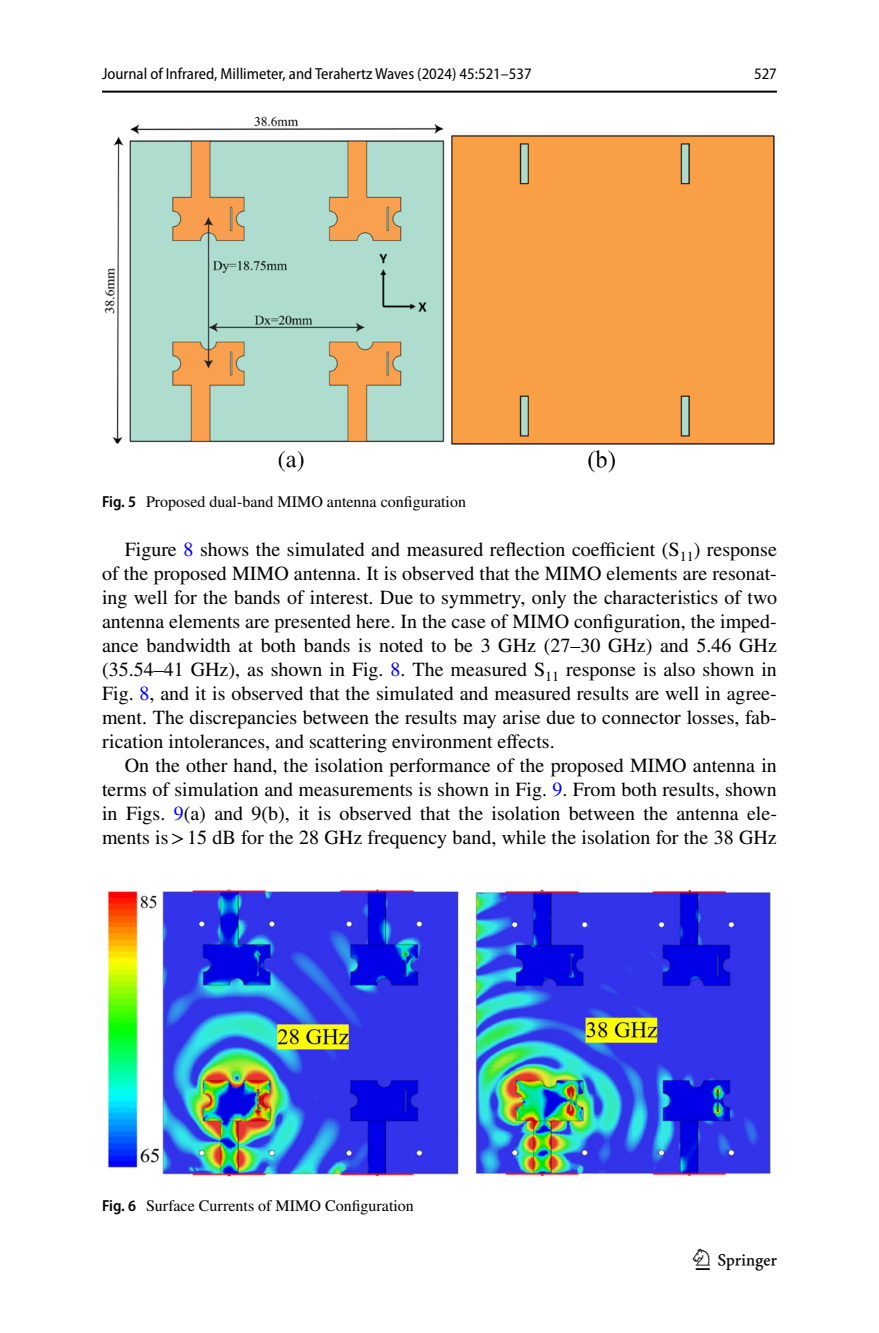
<style>
.page{position:relative;width:879px;height:1333px;background:#fff}
.page>*{position:absolute;margin:0;border:0;box-sizing:border-box;transform-origin:0 0}
.t1{font:30px "Springnew Regular 3";color:#000}
.t2{font:20px/24px "STIX";color:#000;text-align:justify}
.t3{font:16px "STIX";color:#000}
.t4{font:semi-condensed 16px "Myriad Pro";color:#000}
.s1{font-family:"Myriad Pro";font-weight:600;font-stretch:semi-condensed}
.s2{color:#00f}
</style>
<div class="page">
<hr style="left:102px;top:91px;width:675px;height:2px;background:#000">
<img style="left:105px;top:116px;width:669px;height:356px">
<img style="left:108px;top:889px;width:663px;height:287px">
<p class="t4" style="left:102px;top:65px;width:431px">Journal of Infrared, Millimeter, and Terahertz Waves (2024) 45:521–537</p>
<p class="t3" style="left:102px;top:490px;width:365px"><span class="s1">Fig. 5</span> Proposed dual-band MIMO antenna configuration</p>
<p class="t4" style="left:754px;top:65px;width:24px">527</p>
<p class="t2" style="left:102px;top:539px;width:676px;text-indent:23px">Figure <span class="s2">8</span> shows the simulated and measured reflection coefficient (S<sub>11</sub>) response of the proposed MIMO antenna. It is observed that the MIMO elements are resonat&shy;ing well for the bands of interest. Due to symmetry, only the characteristics of two antenna elements are presented here. In the case of MIMO configuration, the imped&shy;ance bandwidth at both bands is noted to be 3 GHz (27–30 GHz) and 5.46 GHz (35.54–41 GHz), as shown in Fig. <span class="s2">8</span>. The measured S<sub>11</sub> response is also shown in Fig. <span class="s2">8</span>, and it is observed that the simulated and measured results are well in agree&shy;ment. The discrepancies between the results may arise due to connector losses, fab&shy;rication intolerances, and scattering environment effects.</p>
<p class="t2" style="left:102px;top:755px;width:676px;text-indent:23px">On the other hand, the isolation performance of the proposed MIMO antenna in terms of simulation and measurements is shown in Fig. <span class="s2">9</span>. From both results, shown in Figs. <span class="s2">9</span>(a) and 9(b), it is observed that the isolation between the antenna ele&shy;ments is&gt;15 dB for the 28 GHz frequency band, while the isolation for the 38 GHz</p>
<p class="t3" style="left:102px;top:1194px;width:313px"><span class="s1">Fig. 6</span> Surface Currents of MIMO Configuration</p>
<h1 class="t1" style="left:696px;top:1248px;width:83px">1 3</h1>
</div>
